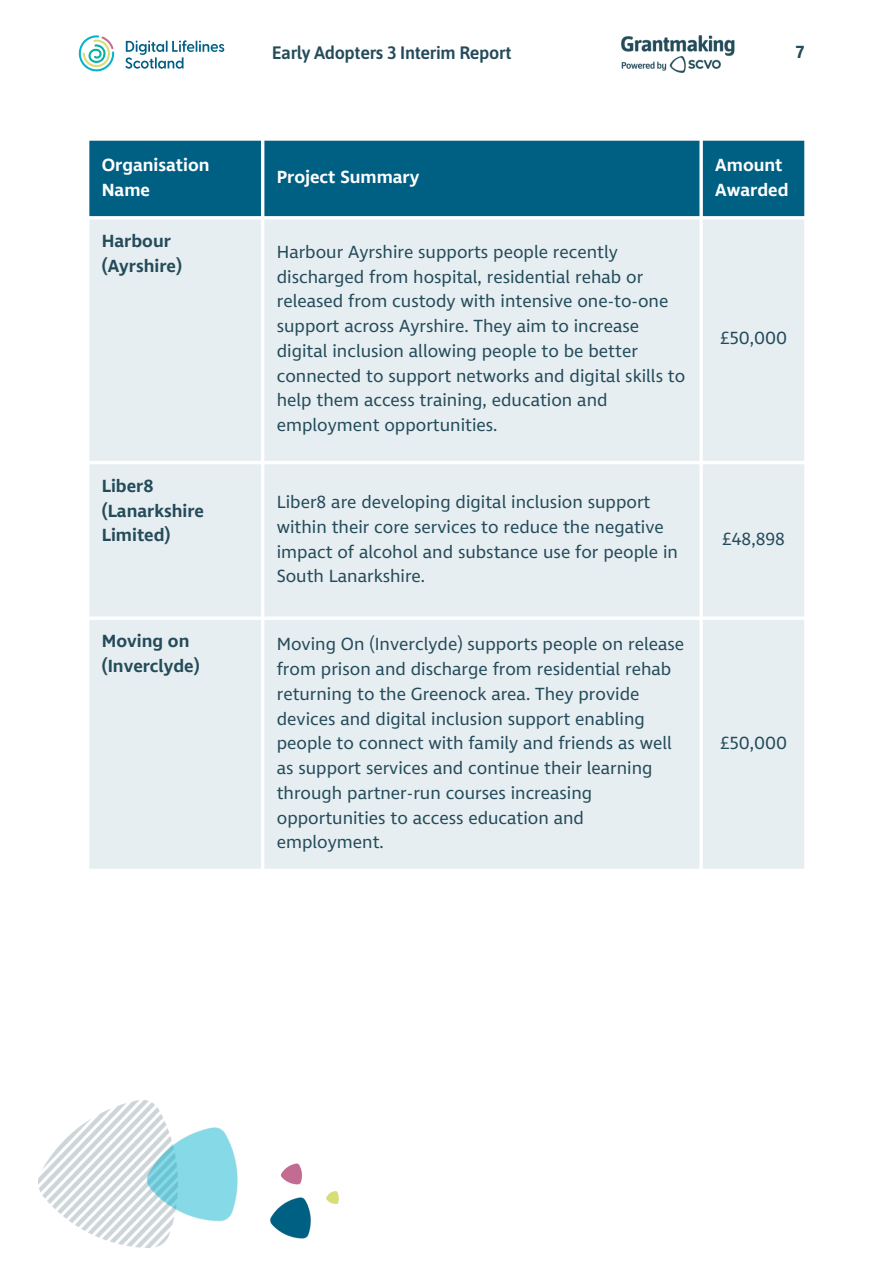
<style>
.page{position:relative;width:894px;height:1264px;background:#fff}
.page>*{position:absolute;margin:0;border:0;box-sizing:border-box;transform-origin:0 0}
.t1{font:18px/24.8px "Ingra SCVO";color:#244b5a}
.t2{font:600 18px/24.8px "Ingra SCVO";color:#244b5a}
.t3{font:600 18px/24.8px "Ingra SCVO";color:#fff}
.t4{font:600 18px "Asap";letter-spacing:-.02em;color:#244b5a}
</style>
<div class="page">
<div style="left:89px;top:141px;width:715px;height:75px;background:#006084"></div>
<div style="left:89px;top:219px;width:715px;height:649px;background:#e6eef1"></div>
<img style="left:39px;top:1100px;width:135px;height:147px">
<img style="left:145px;top:1126px;width:93px;height:95px">
<img style="left:270px;top:1197px;width:41px;height:41px">
<svg style="left:326px;top:1191px;width:13px;height:12px"></svg>
<img style="left:281px;top:1163px;width:21px;height:21px">
<svg style="left:125px;top:40px;width:99px;height:29px"></svg>
<svg style="left:78px;top:35px;width:37px;height:36px"></svg>
<img style="left:621px;top:35px;width:113px;height:37px">
<p class="t3" style="left:102px;top:153px;width:109px">Organisation<br>Name</p>
<p class="t4" style="left:272px;top:42px;width:241px">Early Adopters 3 Interim Report</p>
<p class="t2" style="left:795px;top:39px;width:10px">7</p>
<p class="t3" style="left:277px;top:165px;width:144px">Project Summary</p>
<h1 class="t3" style="left:715px;top:153px;width:75px">Amount<br>Awarded</h1>
<p class="t2" style="left:102px;top:229px;width:82px">Harbour (Ayrshire)</p>
<p class="t1" style="left:277px;top:239px;width:410px">Harbour Ayrshire supports people recently discharged from hospital, residential rehab or released from custody with intensive one-to-one support across Ayrshire. They aim to increase digital inclusion allowing people to be better connected to support networks and digital skills to help them access training, education and employment opportunities.</p>
<p class="t2" style="left:102px;top:473px;width:104px">Liber8 (Lanarkshire<br>Limited)</p>
<p class="t1" style="left:277px;top:490px;width:402px">Liber8 are developing digital inclusion support within their core services to reduce the negative impact of alcohol and substance use for people in South Lanarkshire.</p>
<p class="t2" style="left:102px;top:629px;width:99px">Moving on (Inverclyde)</p>
<p class="t1" style="left:277px;top:632px;width:409px">Moving On (Inverclyde) supports people on release from prison and discharge from residential rehab returning to the Greenock area. They provide devices and digital inclusion support enabling people to connect with family and friends as well as support services and continue their learning through partner-run courses increasing opportunities to access education and employment.</p>
<p class="t1" style="left:719px;top:326px;width:68px">£50,000</p>
<p class="t1" style="left:721px;top:527px;width:64px">£48,898</p>
<p class="t1" style="left:719px;top:731px;width:68px">£50,000</p>
</div>
